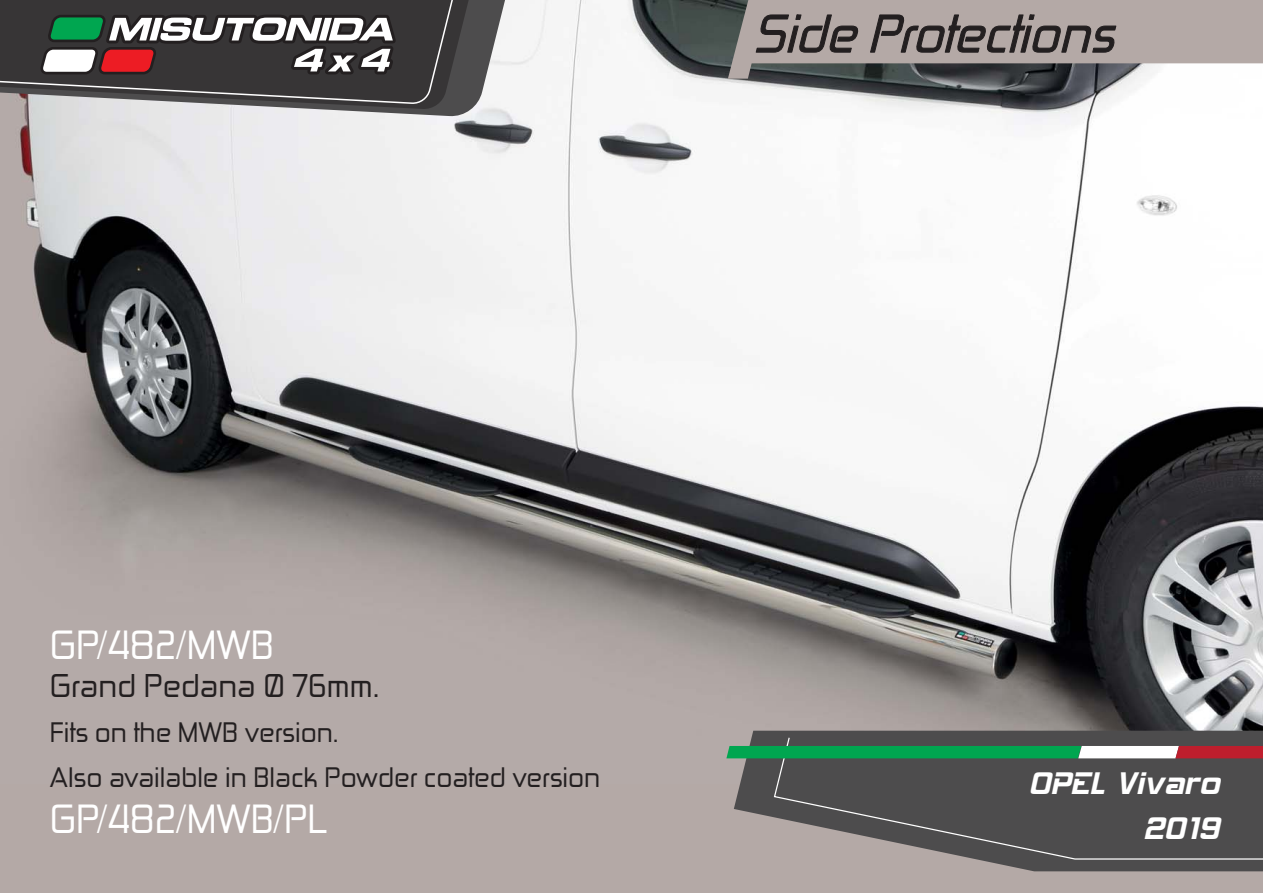
<style>
.page{position:relative;width:1263px;height:893px;background:#fff}
.page>*{position:absolute;margin:0;border:0;box-sizing:border-box;transform-origin:0 0}
.t1{font:italic 51px "Zekton Rg";color:#231f20}
.t2{font:39px "Zekton Rg";color:#fff}
.t3{font:37.5px/45px "Hemi Head 426";color:#fff;text-align:right}
.t4{font:31.5px "Zekton Rg";color:#231f20}
.t5{font:27px/45px "Zekton Rg";color:#231f20}
</style>
<div class="page">
<div style="left:0;top:773px;width:1263px;height:120px;background:#b4a9a6"></div>
<img style="left:0;top:0;width:1263px;height:773px">
<svg style="left:0;top:0;width:525px;height:117px;fill:#efeff0"></svg>
<svg style="left:0;top:0;width:492px;height:110px;background:#959495"></svg>
<svg style="left:734px;top:731px;width:529px;height:140px"></svg>
<svg style="left:773px;top:717px;width:490px;height:143px;background:#5d5b5b"></svg>
<svg style="left:0;top:0;width:479px;height:105px;background:#4d4b4c"></svg>
<svg style="left:40px;top:0;width:361px;height:80px"></svg>
<svg style="left:726px;top:746px;width:537px;height:12px"></svg>
<svg style="left:728px;top:0;width:535px;height:79px;background:#9c9593"></svg>
<h1 class="t1" style="left:752px;top:16px;width:374px">Side Protections</h1>
<h2 class="t2" style="left:50px;top:631px;width:226px">GP/482/MWB</h2>
<p class="t4" style="left:50px;top:674px;width:331px">Grand Pedana Ø 76mm.</p>
<p class="t5" style="left:50px;top:713px;width:552px">Fits on the MWB version.<br>Also available in Black Powder coated version</p>
<h2 class="t2" style="left:50px;top:805px;width:279px">GP/482/MWB/PL</h2>
<h3 class="t3" style="left:1028px;top:764px;width:192px">OPEL Vivaro<br>2019</h3>
</div>
